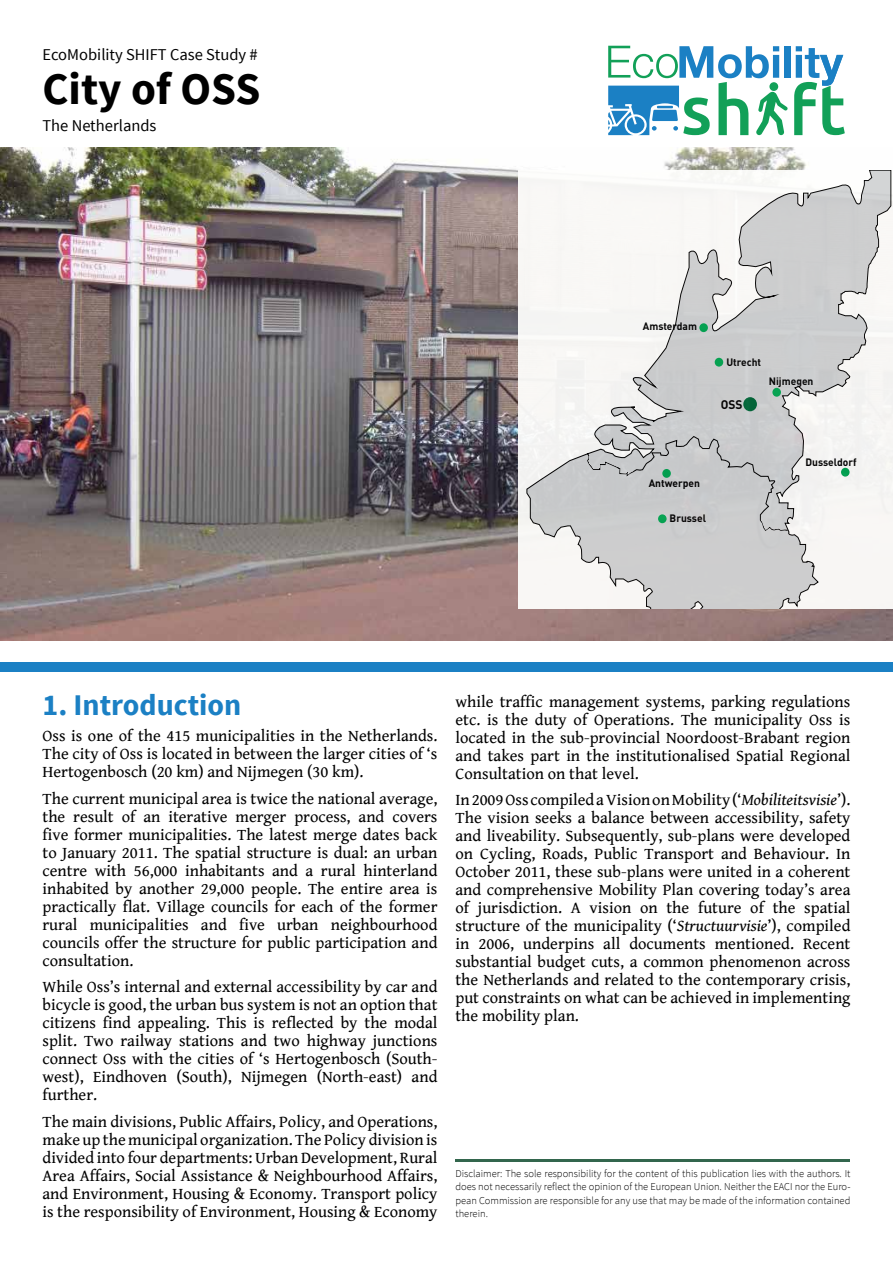
<style>
.page{position:relative;width:893px;height:1263px;background:#fff}
.page>*{position:absolute;margin:0;border:0;box-sizing:border-box;transform-origin:0 0}
.t1{font:700 45px "Source Sans Pro";color:#000}
.t2{font:700 30px "Source Sans Pro";color:#1b80c4}
.t3{font:16.5px/18px "Gentium Book Basic";color:#000;text-align:justify}
.t4{font:16.5px "Source Sans Pro";color:#000}
.t5{font:700 12.45px "DIN Pro";color:#000;scale:.96 1}
.t6{font:700 10.65px "DIN Pro";color:#000;scale:.96 1}
.t7{font:300 10.5px/13.5px "Source Sans Pro";color:#000;text-align:justify}
.s1{font-style:italic}
</style>
<div class="page">
<img style="left:0;top:147px;width:893px;height:494px">
<div style="left:0;top:662px;width:893px;height:10px;background:#1b80c4"></div>
<div style="left:519px;top:171px;width:374px;height:438px;background:#f8f6f4"></div>
<svg style="left:526px;top:171px;width:366px;height:438px"></svg>
<svg style="left:588px;top:453px;width:46px;height:21px"></svg>
<svg style="left:761px;top:514px;width:25px;height:16px"></svg>
<svg style="left:662px;top:469px;width:9px;height:9px"></svg>
<svg style="left:658px;top:514px;width:9px;height:9px"></svg>
<svg style="left:772px;top:388px;width:9px;height:9px"></svg>
<div style="left:715px;top:358px;width:8px;height:9px;background:#07a152;border-radius:50%"></div>
<div style="left:699px;top:323px;width:9px;height:9px;background:#00a651;border-radius:50%"></div>
<div style="left:743px;top:397px;width:14px;height:14px;background:#006838;border-radius:50%"></div>
<svg style="left:841px;top:468px;width:8px;height:9px"></svg>
<hr style="left:455px;top:1160px;width:395px;height:2px;background:#33664d">
<div style="left:784px;top:46px;width:7px;height:32px;background:#1b80c4"></div>
<svg style="left:608px;top:46px;width:180px;height:89px"></svg>
<svg style="left:794px;top:46px;width:51px;height:89px"></svg>
<p class="t4" style="left:43px;top:44px;width:217px">EcoMobility SHIFT Case Study #</p>
<h1 class="t1" style="left:43px;top:60px;width:219px">City of OSS</h1>
<p class="t4" style="left:43px;top:115px;width:116px">The Netherlands</p>
<p class="t6" style="left:643px;top:319px;width:58px">Amsterdam</p>
<p class="t6" style="left:726px;top:355px;width:38px">Utrecht</p>
<p class="t5" style="left:721px;top:396px;width:24px">OSS</p>
<p class="t6" style="left:769px;top:374px;width:48px">Nijmegen</p>
<p class="t6" style="left:649px;top:476px;width:55px">Antwerpen</p>
<p class="t6" style="left:670px;top:511px;width:39px">Brussel</p>
<p class="t6" style="left:805px;top:454px;width:55px">Dusseldorf</p>
<h2 class="t2" style="left:43px;top:685px;width:200px">1. Introduction</h2>
<p class="t3" style="left:43px;top:726px;width:396px">Oss is one of the 415 municipalities in the Netherlands.<br>The city of Oss is located in between the larger cities of ‘s Hertogenbosch (20 km) and Nijmegen (30 km).</p>
<p class="t3" style="left:43px;top:789px;width:396px">The current municipal area is twice the national average, the result of an iterative merger process, and covers five former municipalities. The latest merge dates back to January 2011. The spatial structure is dual: an urban centre with 56,000 inhabitants and a rural hinterland inhabited by another 29,000 people. The entire area is practically flat. Village councils for each of the former rural municipalities and five urban neighbourhood councils offer the structure for public participation and consultation.</p>
<p class="t3" style="left:43px;top:977px;width:396px">While Oss’s internal and external accessibility by car and bicycle is good, the urban bus system is not an option that citizens find appealing. This is reflected by the modal split. Two railway stations and two highway junctions connect Oss with the cities of ‘s Hertogenbosch (South&shy;west), Eindhoven (South), Nijmegen (North-east) and further.</p>
<p class="t3" style="left:43px;top:1112px;width:396px">The main divisions, Public Affairs, Policy, and Operations, make up the municipal organization. The Policy division is divided into four departments: Urban Development, Rural Area Affairs, Social Assistance &amp; Neighbourhood Affairs, and Environment, Housing &amp; Economy. Transport policy is the responsibility of Environment, Housing &amp; Economy</p>
<p class="t3" style="left:455px;top:692px;width:396px">while traffic management systems, parking regulations etc. is the duty of Operations. The municipality Oss is located in the sub-provincial Noordoost-Brabant region and takes part in the institutionalised Spatial Regional Consultation on that level.</p>
<p class="t3" style="left:455px;top:790px;width:396px">In 2009 Oss compiled a Vision on Mobility (‘<span class="s1">Mobiliteitsvisie</span>’).<br>The vision seeks a balance between accessibility, safety and liveability. Subsequently, sub-plans were developed on Cycling, Roads, Public Transport and Behaviour. In October 2011, these sub-plans were united in a coherent and comprehensive Mobility Plan covering today’s area of jurisdiction. A vision on the future of the spatial structure of the municipality (‘<span class="s1">Structuurvisie</span>’), compiled in 2006, underpins all documents mentioned. Recent substantial budget cuts, a common phenomenon across the Netherlands and related to the contemporary crisis, put constraints on what can be achieved in implementing the mobility plan.</p>
<p class="t7" style="left:455px;top:1166px;width:396px">Disclaimer: The sole responsibility for the content of this publication lies with the authors. It does not necessarily reflect the opinion of the European Union. Neither the EACI nor the Euro&shy;pean Commission are responsible for any use that may be made of the information contained therein.</p>
</div>
